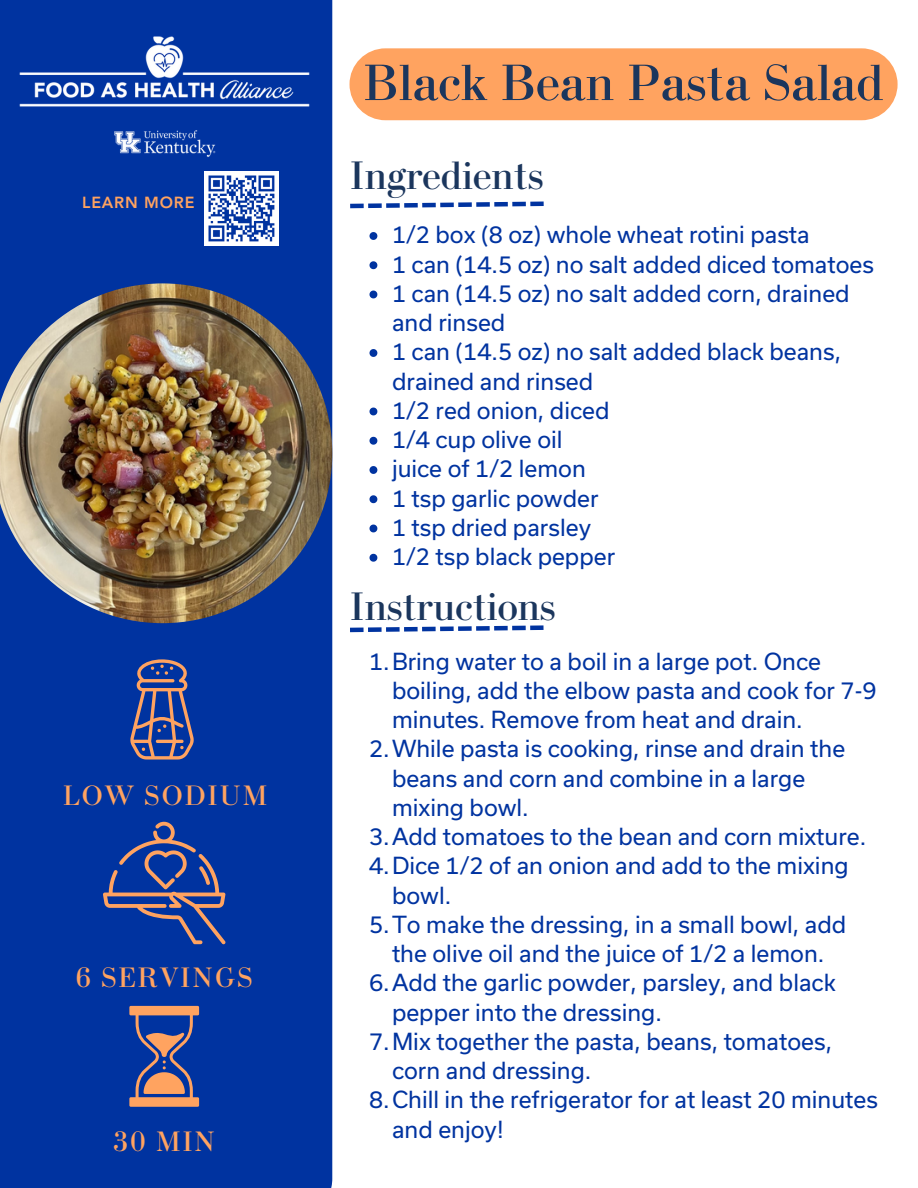
<style>
.page{position:relative;width:918px;height:1188px;background:#fff}
.page>*{position:absolute;margin:0;border:0;box-sizing:border-box;transform-origin:0 0}
.t1{font:54px "Bodoni C";color:#1b365d}
.t2{font:42px "Bodoni C";color:#1b365d}
.t3{font:29.7px "Bodoni C";letter-spacing:.05em;color:#ffa360}
.t4{font:22.5px/29.2px "Usual";color:#0033a0}
.t5{font:800 16.05px "Avenir LT Std";letter-spacing:.05em;color:#ffa360}
</style>
<div class="page">
<div style="left:0;top:0;width:332px;height:1188px;background:#0033a0"></div>
<svg style="left:130px;top:659px;width:64px;height:101px;background:#4d548c"></svg>
<img style="left:10px;top:2px;width:309px;height:173px">
<img style="left:204px;top:171px;width:75px;height:74px">
<svg style="left:103px;top:822px;width:122px;height:122px;background:#2e4794"></svg>
<svg style="left:129px;top:1006px;width:70px;height:101px;background:#6e6384"></svg>
<svg style="left:350px;top:625px;width:194px;height:7px"></svg>
<svg style="left:350px;top:202px;width:194px;height:6px"></svg>
<img style="left:0;top:283px;width:332px;height:340px">
<div style="left:350px;top:48px;width:548px;height:72px;background:#ffa360;border-radius:36px"></div>
<svg style="left:370px;top:232px;width:7px;height:8px"></svg>
<svg style="left:370px;top:261px;width:7px;height:8px"></svg>
<svg style="left:370px;top:291px;width:7px;height:7px"></svg>
<svg style="left:370px;top:349px;width:7px;height:8px"></svg>
<svg style="left:370px;top:408px;width:7px;height:7px"></svg>
<svg style="left:370px;top:437px;width:7px;height:8px"></svg>
<svg style="left:370px;top:466px;width:7px;height:8px"></svg>
<svg style="left:370px;top:495px;width:7px;height:8px"></svg>
<svg style="left:370px;top:525px;width:7px;height:7px"></svg>
<svg style="left:370px;top:554px;width:7px;height:8px"></svg>
<p class="t5" style="left:82px;top:196px;width:114px">LEARN MORE</p>
<p class="t3" style="left:63px;top:779px;width:206px">LOW SODIUM</p>
<p class="t3" style="left:76px;top:961px;width:179px">6 SERVINGS</p>
<p class="t3" style="left:113px;top:1125px;width:104px">30 MIN</p>
<p class="t1" style="left:363px;top:54px;width:522px">Black Bean Pasta Salad</p>
<p class="t2" style="left:350px;top:153px;width:195px">Ingredients</p>
<p class="t4" style="left:392px;top:220px;width:419px">1/2 box (8 oz) whole wheat rotini pasta</p>
<p class="t4" style="left:392px;top:249px;width:484px">1 can (14.5 oz) no salt added diced tomatoes</p>
<p class="t4" style="left:392px;top:278px;width:459px">1 can (14.5 oz) no salt added corn, drained and rinsed</p>
<p class="t4" style="left:392px;top:337px;width:451px">1 can (14.5 oz) no salt added black beans, drained and rinsed</p>
<p class="t4" style="left:392px;top:395px;width:219px">1/2 red onion, diced</p>
<p class="t4" style="left:392px;top:424px;width:172px">1/4 cup olive oil</p>
<p class="t4" style="left:392px;top:454px;width:195px">juice of 1/2 lemon</p>
<p class="t4" style="left:392px;top:483px;width:208px">1 tsp garlic powder</p>
<p class="t4" style="left:392px;top:512px;width:201px">1 tsp dried parsley</p>
<p class="t4" style="left:392px;top:541px;width:225px">1/2 tsp black pepper</p>
<p class="t2" style="left:350px;top:584px;width:207px">Instructions</p>
<p class="t4" style="left:392px;top:646px;width:486px;text-indent:-23px">1.Bring water to a boil in a large pot. Once boiling, add the elbow pasta and cook for 7-9 minutes. Remove from heat and drain.</p>
<p class="t4" style="left:392px;top:734px;width:455px;text-indent:-23px">2.While pasta is cooking, rinse and drain the beans and corn and combine in a large mixing bowl.</p>
<p class="t4" style="left:369px;top:822px;width:499px">3.Add tomatoes to the bean and corn mixture.</p>
<p class="t4" style="left:392px;top:851px;width:458px;text-indent:-23px">4.Dice 1/2 of an onion and add to the mixing bowl.</p>
<p class="t4" style="left:369px;top:909px;width:479px;text-align:center">5.To make the dressing, in a small bowl, add the olive oil and the juice of 1/2 a lemon.</p>
<p class="t4" style="left:392px;top:968px;width:445px;text-indent:-23px">6.Add the garlic powder, parsley, and black pepper into the dressing.</p>
<p class="t4" style="left:392px;top:1026px;width:442px;text-indent:-23px">7.Mix together the pasta, beans, tomatoes, corn and dressing.</p>
<p class="t4" style="left:392px;top:1085px;width:487px;text-indent:-23px">8.Chill in the refrigerator for at least 20 minutes and enjoy!</p>
</div>
